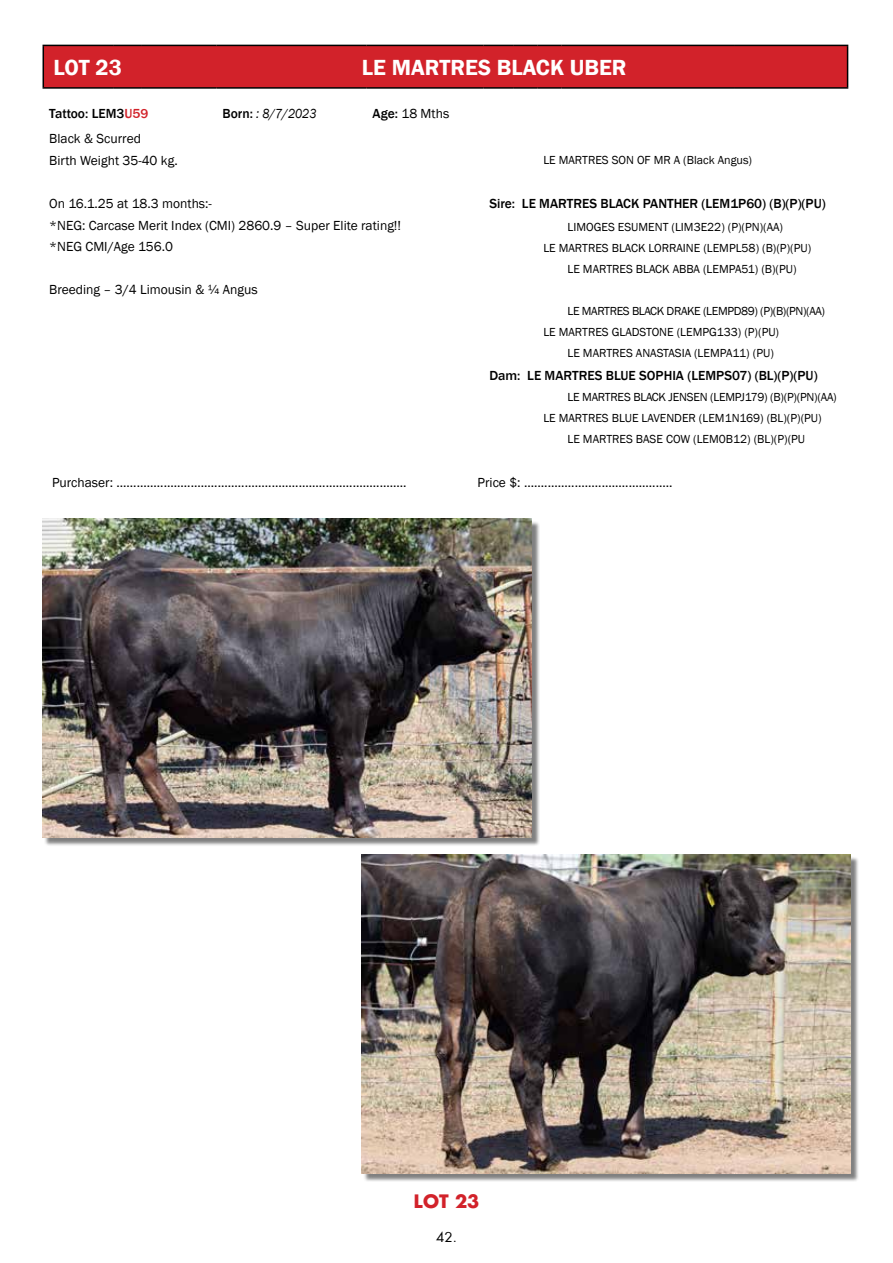
<style>
.page{position:relative;width:893px;height:1263px;background:#fff}
.page>*{position:absolute;margin:0;border:0;box-sizing:border-box;transform-origin:0 0}
.t1{font:600 22.5px "Franklin Gothic";color:#fff}
.t2{font:700 18px "Futura";color:#d2222a}
.t3{font:13.5px/22.2px "Franklin Gothic";color:#000}
.t4{font:500 13.5px "Franklin Gothic";color:#000}
.t5{font:italic 13.5px "Franklin Gothic";color:#000;scale:.9 1}
.t6{font:13.5px "Futura";color:#000}
.t7{font:12px/21.3px "Franklin Gothic";color:#000}
.t8{font:12px "Franklin Gothic";letter-spacing:-.02em;color:#000}
.t9{font:12px "Franklin Gothic";letter-spacing:-.03em;color:#000}
.s1{color:#d2222a}
.s2{font-weight:500;font-style:normal}
.s3{font-weight:500}
</style>
<div class="page">
<div style="left:43px;top:45px;width:805px;height:42px;background:#d2222a"></div>
<hr style="left:561px;top:45px;width:174px;height:1px;background:#000">
<hr style="left:735px;top:45px;width:113px;height:1px;background:#000">
<hr style="left:43px;top:87px;width:70px;height:2px;background:#000">
<hr style="left:113px;top:87px;width:28px;height:2px;background:#000">
<hr style="left:141px;top:87px;width:76px;height:2px;background:#000">
<hr style="left:217px;top:87px;width:149px;height:2px;background:#000">
<hr style="left:366px;top:87px;width:117px;height:2px;background:#000">
<hr style="left:483px;top:87px;width:30px;height:2px;background:#000">
<hr style="left:513px;top:87px;width:24px;height:2px;background:#000">
<hr style="left:537px;top:87px;width:24px;height:2px;background:#000">
<hr style="left:561px;top:87px;width:174px;height:2px;background:#000">
<hr style="left:735px;top:87px;width:113px;height:2px;background:#000">
<div style="left:45px;top:521px;width:495px;height:325px;background:#000;opacity:.5"></div>
<img style="left:43px;top:519px;width:488px;height:319px">
<div style="left:363px;top:856px;width:496px;height:326px;background:#000;opacity:.5"></div>
<img style="left:361px;top:855px;width:489px;height:319px">
<h1 class="t1" style="left:54px;top:53px;width:70px">LOT 23</h1>
<h1 class="t1" style="left:362px;top:53px;width:266px">LE MARTRES BLACK UBER</h1>
<p class="t4" style="left:49px;top:105px;width:100px">Tattoo: LEM3<span class="s1">U59</span></p>
<p class="t5" style="left:223px;top:105px;width:106px"><span class="s2">Born:</span> : 8/7/2023</p>
<p class="t3" style="left:372px;top:103px;width:78px"><span class="s3">Age:</span> 18 Mths</p>
<p class="t3" style="left:49px;top:127px;width:130px">Black &amp; Scurred<br>Birth Weight 35-40 kg.</p>
<p class="t7" style="left:543px;top:150px;width:210px">LE MARTRES SON OF MR A (Black Angus)</p>
<p class="t3" style="left:49px;top:193px;width:164px">On 16.1.25 at 18.3 months:-</p>
<p class="t4" style="left:489px;top:195px;width:338px">Sire: LE MARTRES BLACK PANTHER (LEM1P60) (B)(P)(PU)</p>
<p class="t3" style="left:49px;top:215px;width:353px">*NEG: Carcase Merit Index (CMI) 2860.9 – Super Elite rating!!</p>
<p class="t7" style="left:567px;top:216px;width:217px">LIMOGES ESUMENT (LIM3E22) (P)(PN)(AA)</p>
<p class="t3" style="left:49px;top:236px;width:125px">*NEG CMI/Age 156.0</p>
<p class="t7" style="left:567px;top:237px;width:245px;text-indent:-24px">LE MARTRES BLACK LORRAINE (LEMPL58) (B)(P)(PU)<br>LE MARTRES BLACK ABBA (LEMPA51) (B)(PU)</p>
<p class="t3" style="left:49px;top:279px;width:210px">Breeding – 3/4 Limousin &amp; ¼ Angus</p>
<p class="t9" style="left:567px;top:303px;width:259px">LE MARTRES BLACK DRAKE (LEMPD89) (P)(B)(PN)(AA)</p>
<p class="t7" style="left:543px;top:321px;width:237px">LE MARTRES GLADSTONE (LEMPG133) (P)(PU)</p>
<p class="t7" style="left:567px;top:343px;width:208px">LE MARTRES ANASTASIA (LEMPA11) (PU)</p>
<p class="t4" style="left:489px;top:367px;width:330px">Dam: LE MARTRES BLUE SOPHIA (LEMPS07) (BL)(P)(PU)</p>
<p class="t8" style="left:567px;top:389px;width:271px">LE MARTRES BLACK JENSEN (LEMPJ179) (B)(P)(PN)(AA)</p>
<p class="t7" style="left:543px;top:408px;width:280px">LE MARTRES BLUE LAVENDER (LEM1N169) (BL)(P)(PU)</p>
<p class="t7" style="left:567px;top:429px;width:239px">LE MARTRES BASE COW (LEM0B12) (BL)(P)(PU</p>
<p class="t3" style="left:52px;top:472px;width:356px">Purchaser: ......................................................................................</p>
<p class="t3" style="left:478px;top:472px;width:196px">Price $: ............................................</p>
<h2 class="t2" style="left:413px;top:1188px;width:68px">LOT 23</h2>
<p class="t6" style="left:436px;top:1227px;width:22px">42.</p>
</div>
